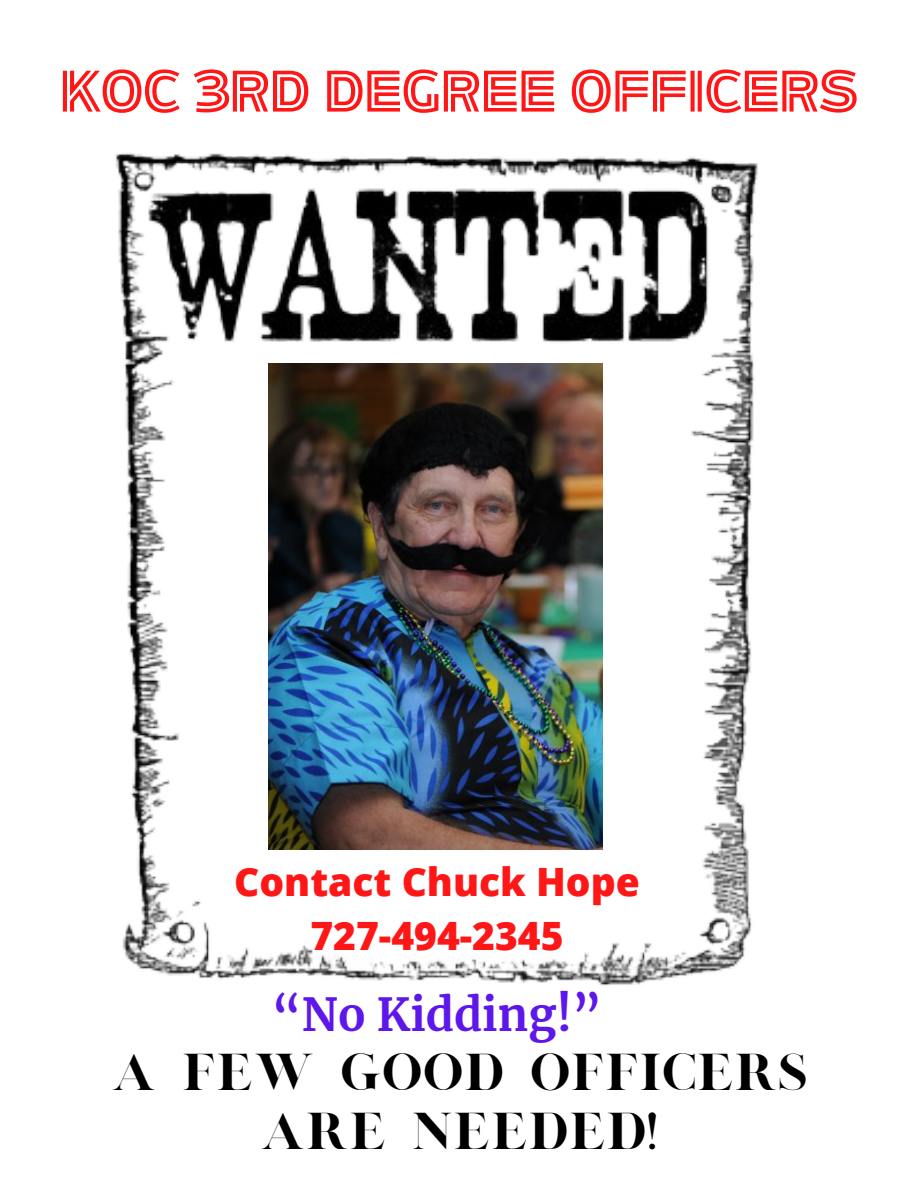
<style>
.page{position:relative;width:918px;height:1189px;background:#fff}
.page>*{position:absolute;margin:0;border:0;box-sizing:border-box;transform-origin:0 0}
.t1{font:51px "Ambiguity Normate Inline";color:#ff1616}
.t2{font:700 45px "Merriweather";color:#5e17eb}
.t3{font:42px/58.5px "London";color:#000;text-align:center}
.t4{font:800 39px/54px "Open Sans";color:#ff1616;text-align:center}
</style>
<div class="page">
<img style="left:115px;top:153px;width:643px;height:833px">
<img style="left:268px;top:363px;width:334px;height:486px">
<h1 class="t1" style="left:60px;top:48px;width:798px">KOC 3RD DEGREE OFFICERS</h1>
<p class="t4" style="left:234px;top:853px;width:407px">Contact Chuck Hope<br>727-494-2345</p>
<p class="t2" style="left:272px;top:986px;width:332px">“No Kidding!”</p>
<p class="t3" style="left:111px;top:1047px;width:697px">A FEW GOOD OFFICERS<br>ARE NEEDED!</p>
</div>
